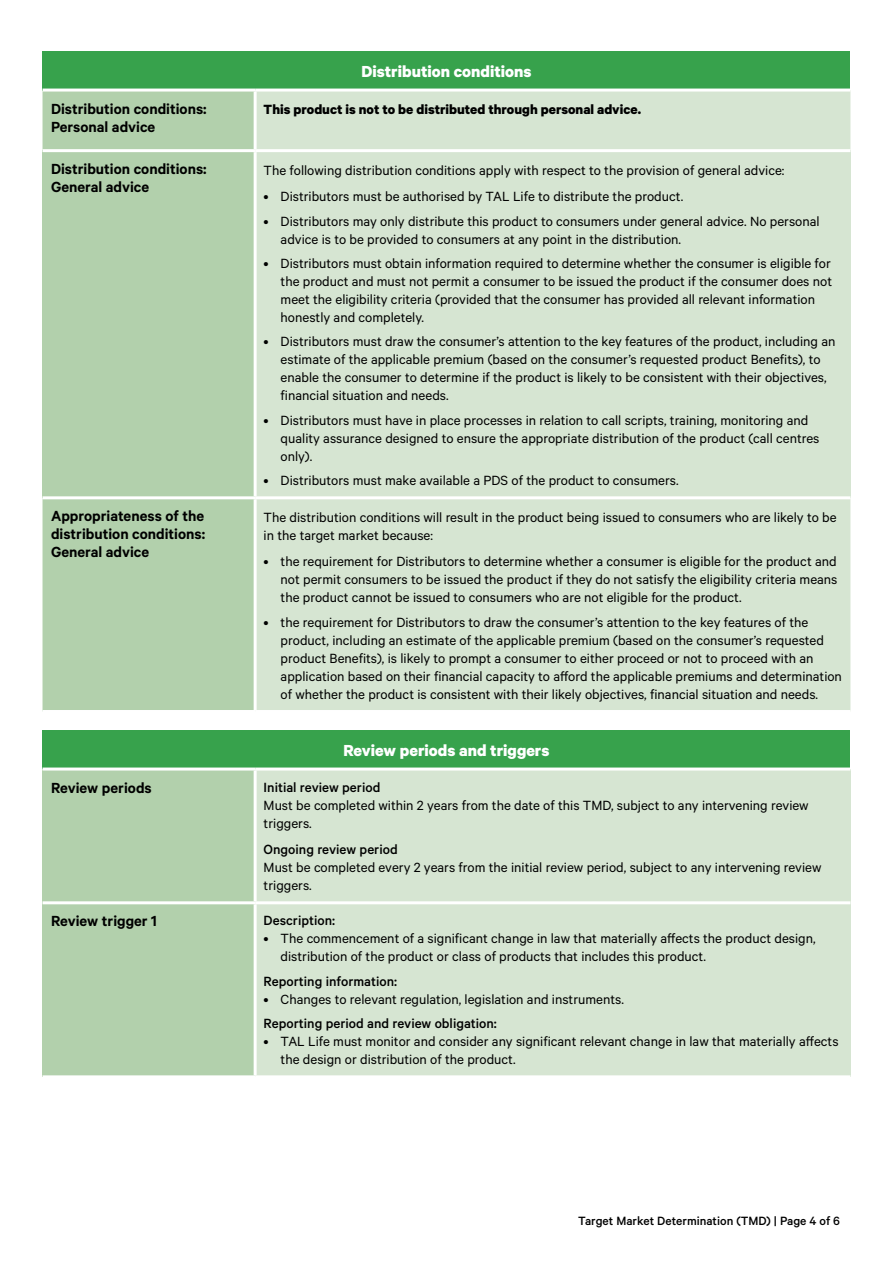
<style>
.page{position:relative;width:893px;height:1263px;background:#fff}
.page>*{position:absolute;margin:0;border:0;box-sizing:border-box;transform-origin:0 0}
.t1{font:700 18px "Calibre";color:#fff}
.t2{font:600 16.5px/18px "Calibre";color:#000}
.t3{font:15px/18px "Calibre";color:#000}
.t4{font:500 15px "Calibre";color:#000}
.t5{font:700 15px "Calibre";color:#000}
.t6{font:500 13.5px "Calibre";color:#000}
</style>
<div class="page">
<div style="left:43px;top:51px;width:807px;height:39px;background:#37a24c"></div>
<div style="left:43px;top:92px;width:211px;height:618px;background:#b2d0ac"></div>
<div style="left:257px;top:92px;width:593px;height:618px;background:#d6e5d2"></div>
<div style="left:43px;top:151px;width:212px;height:347px;background:#b2d0ac"></div>
<div style="left:255px;top:151px;width:595px;height:347px;background:#d6e5d2"></div>
<hr style="left:43px;top:149px;width:212px;height:3px;background:#fff">
<hr style="left:255px;top:149px;width:595px;height:3px;background:#fff">
<hr style="left:254px;top:152px;width:3px;height:344px;background:#fff">
<hr style="left:43px;top:496px;width:212px;height:3px;background:#fff">
<hr style="left:255px;top:496px;width:595px;height:3px;background:#fff">
<hr style="left:43px;top:89px;width:212px;height:3px;background:#fff">
<hr style="left:255px;top:89px;width:595px;height:3px;background:#fff">
<div style="left:43px;top:730px;width:807px;height:39px;background:#37a24c"></div>
<div style="left:43px;top:769px;width:212px;height:134px;background:#b2d0ac"></div>
<div style="left:255px;top:769px;width:595px;height:134px;background:#d6e5d2"></div>
<div style="left:43px;top:903px;width:212px;height:174px;background:#b2d0ac"></div>
<div style="left:255px;top:903px;width:595px;height:174px;background:#d6e5d2"></div>
<hr style="left:254px;top:770px;width:3px;height:131px;background:#fff">
<hr style="left:254px;top:904px;width:3px;height:171px;background:#fff">
<hr style="left:43px;top:1075px;width:212px;height:3px;background:#fff">
<hr style="left:255px;top:1075px;width:595px;height:3px;background:#fff">
<hr style="left:43px;top:767px;width:212px;height:3px;background:#fff">
<hr style="left:255px;top:767px;width:595px;height:3px;background:#fff">
<hr style="left:43px;top:901px;width:212px;height:3px;background:#fff">
<hr style="left:255px;top:901px;width:595px;height:3px;background:#fff">
<p class="t1" style="left:361px;top:61px;width:172px">Distribution conditions</p>
<p class="t2" style="left:51px;top:99px;width:157px">Distribution conditions:<br>Personal advice</p>
<p class="t5" style="left:264px;top:100px;width:379px">This product is not to be distributed through personal advice.</p>
<p class="t2" style="left:51px;top:159px;width:157px">Distribution conditions:<br>General advice</p>
<p class="t3" style="left:264px;top:160px;width:522px">The following distribution conditions apply with respect to the provision of general advice:</p>
<p class="t3" style="left:264px;top:187px;width:421px">• Distributors must be authorised by TAL Life to distribute the product.</p>
<p class="t3" style="left:281px;top:211px;width:540px;text-indent:-17px">• Distributors may only distribute this product to consumers under general advice. No personal advice is to be provided to consumers at any point in the distribution.</p>
<p class="t3" style="left:281px;top:254px;width:553px;text-indent:-17px">• Distributors must obtain information required to determine whether the consumer is eligible for the product and must not permit a consumer to be issued the product if the consumer does not meet the eligibility criteria (provided that the consumer has provided all relevant information honestly and completely.</p>
<p class="t3" style="left:281px;top:332px;width:556px;text-indent:-17px">• Distributors must draw the consumer’s attention to the key features of the product, including an estimate of the applicable premium (based on the consumer’s requested product Benefits), to enable the consumer to determine if the product is likely to be consistent with their objectives, financial situation and needs.</p>
<p class="t3" style="left:281px;top:410px;width:540px;text-indent:-17px">• Distributors must have in place processes in relation to call scripts, training, monitoring and quality assurance designed to ensure the appropriate distribution of the product (call centres only).</p>
<p class="t3" style="left:264px;top:471px;width:416px">• Distributors must make available a PDS of the product to consumers.</p>
<p class="t2" style="left:51px;top:507px;width:156px;text-align:justify">Appropriateness of the distribution conditions:<br>General advice</p>
<p class="t3" style="left:264px;top:508px;width:574px">The distribution conditions will result in the product being issued to consumers who are likely to be in the target market because:</p>
<p class="t3" style="left:281px;top:552px;width:558px;text-align:justify;text-indent:-17px">• the requirement for Distributors to determine whether a consumer is eligible for the product and not permit consumers to be issued the product if they do not satisfy the eligibility criteria means the product cannot be issued to consumers who are not eligible for the product.</p>
<p class="t3" style="left:281px;top:612px;width:563px;text-indent:-17px">• the requirement for Distributors to draw the consumer’s attention to the key features of the product, including an estimate of the applicable premium (based on the consumer’s requested product Benefits), is likely to prompt a consumer to either proceed or not to proceed with an application based on their financial capacity to afford the applicable premiums and determination of whether the product is consistent with their likely objectives, financial situation and needs.</p>
<p class="t1" style="left:343px;top:740px;width:208px">Review periods and triggers</p>
<p class="t2" style="left:51px;top:778px;width:102px">Review periods</p>
<p class="t4" style="left:264px;top:778px;width:118px">Initial review period</p>
<p class="t3" style="left:264px;top:795px;width:547px">Must be completed within 2 years from the date of this TMD, subject to any intervening review triggers.</p>
<p class="t4" style="left:264px;top:841px;width:136px">Ongoing review period</p>
<p class="t3" style="left:264px;top:858px;width:559px">Must be completed every 2 years from the initial review period, subject to any intervening review triggers.</p>
<p class="t2" style="left:51px;top:912px;width:107px">Review trigger 1</p>
<p class="t4" style="left:264px;top:912px;width:73px">Description:</p>
<p class="t3" style="left:281px;top:929px;width:536px;text-indent:-17px">• The commencement of a significant change in law that materially affects the product design, distribution of the product or class of products that includes this product.</p>
<p class="t4" style="left:264px;top:972px;width:135px">Reporting information:</p>
<p class="t3" style="left:264px;top:989px;width:362px">• Changes to relevant regulation, legislation and instruments.</p>
<p class="t4" style="left:264px;top:1015px;width:235px">Reporting period and review obligation:</p>
<p class="t3" style="left:281px;top:1032px;width:559px;text-indent:-17px">• TAL Life must monitor and consider any significant relevant change in law that materially affects the design or distribution of the product.</p>
<p class="t6" style="left:578px;top:1213px;width:263px">Target Market Determination (TMD) | Page 4 of 6</p>
</div>
